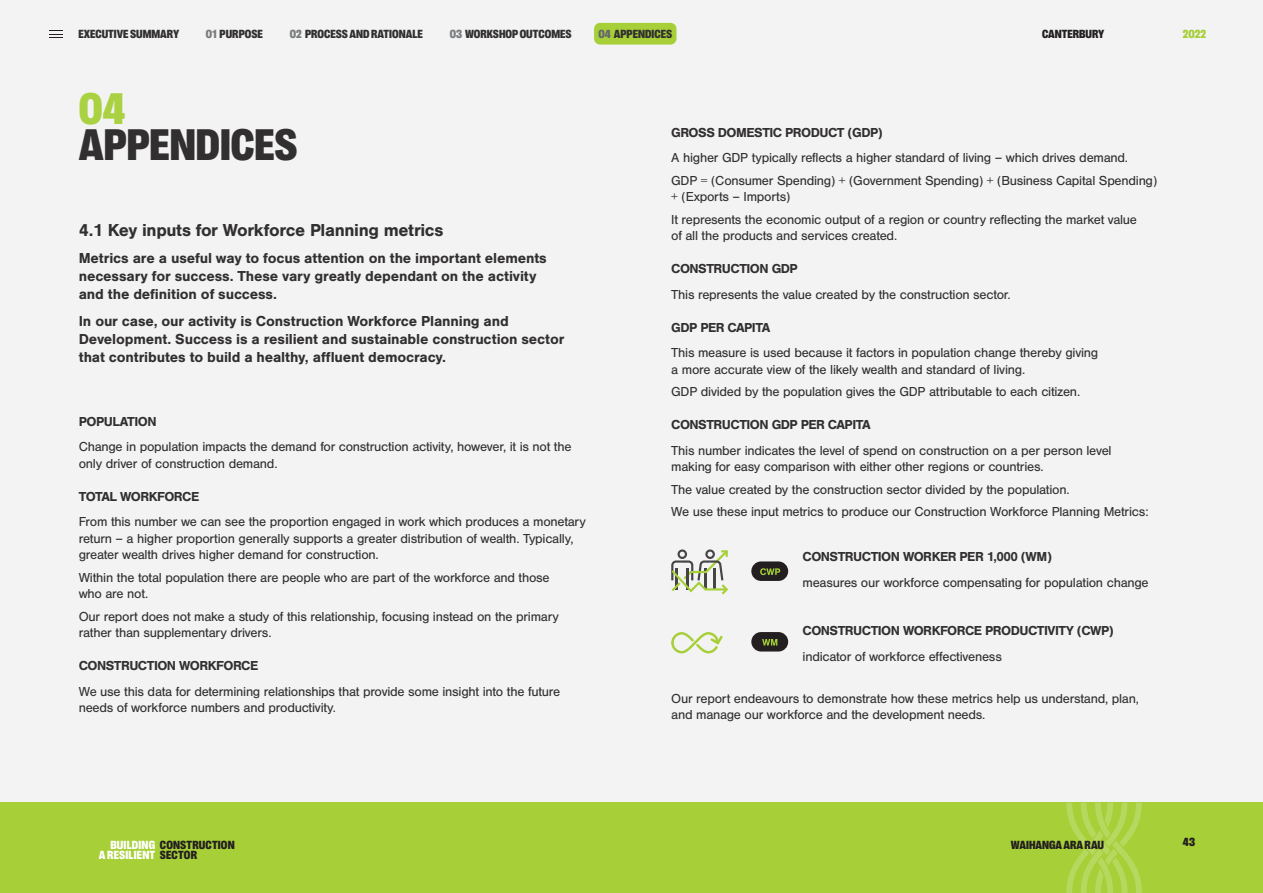
<style>
.page{position:relative;width:1263px;height:893px;background:#f3f3f3}
.page>*{position:absolute;margin:0;border:0;box-sizing:border-box;transform-origin:0 0}
.ƒ_H2{font:900 45px/36px "PP Right Grotesk Compact";color:#312f30}
.H5_Nimbus{font:700 18px "Nimbus San";letter-spacing:-.02em;color:#312f30}
.Body_10_Accent_Bold{font:700 15px/18px "Nimbus San";letter-spacing:-.01em;color:#312f30}
.Body_9{font:13.5px/16.5px "Nimbus San";letter-spacing:-.02em;color:#312f30}
.H6_Nimbus{font:700 13.5px "Nimbus San";letter-spacing:-.04em;color:#312f30}
.t1{font:900 12px "PP Right Grotesk Compact";color:#312f30}
.t2{font:900 12px/10.5px "PP Right Grotesk Compact";letter-spacing:.015em;color:#fff}
.t3{font:900 12px "PP Right Grotesk Compact";color:#231f20}
.t4{font:900 12px "PP Right Grotesk Compact";color:#a6cf38}
.s1{color:#7a7c7e}
.s2{color:#66686a}
.s3{color:#aad142}
.s4{color:#231f20}
</style>
<div class="page">
<div style="left:0;top:802px;width:1263px;height:91px;background:#a6cf38"></div>
<svg style="left:1066px;top:803px;width:76px;height:90px"></svg>
<svg style="left:671px;top:549px;width:57px;height:46px"></svg>
<div style="left:751px;top:561px;width:37px;height:20px;background:#231f20;border-radius:10px"></div>
<svg style="left:760px;top:568px;width:20px;height:7px"></svg>
<svg style="left:671px;top:632px;width:52px;height:21px"></svg>
<div style="left:751px;top:632px;width:37px;height:19px;background:#231f20;border-radius:10px"></div>
<svg style="left:762px;top:639px;width:15px;height:7px"></svg>
<div style="left:594px;top:23px;width:82px;height:22px;background:#a6cf38;border-radius:6px"></div>
<svg style="left:49px;top:34px;width:14px;height:4px"></svg>
<p class="t1" style="left:78px;top:28px;width:102px">EXECUTIVE SUMMARY</p>
<p class="t1" style="left:206px;top:28px;width:58px"><span class="s1">01</span> PURPOSE</p>
<p class="t1" style="left:290px;top:28px;width:134px"><span class="s1">02</span> PROCESS AND RATIONALE</p>
<p class="t1" style="left:450px;top:28px;width:123px"><span class="s1">03</span> WORKSHOP OUTCOMES</p>
<p class="t1" style="left:598px;top:28px;width:75px"><span class="s2">04</span> APPENDICES</p>
<p class="t3" style="left:1042px;top:28px;width:64px">CANTERBURY</p>
<p class="t4" style="left:1183px;top:28px;width:25px">2022</p>
<p class="ƒ_H2" style="left:79px;top:90px;width:220px"><span class="s3">04<br></span>APPENDICES</p>
<p class="H5_Nimbus" style="left:79px;top:220px;width:366px">4.1 Key inputs for Workforce Planning metrics</p>
<p class="Body_10_Accent_Bold" style="left:79px;top:250px;width:470px">Metrics are a useful way to focus attention on the important elements necessary for success. These vary greatly dependant on the activity and the definition of success.</p>
<p class="Body_10_Accent_Bold" style="left:79px;top:313px;width:487px">In our case, our activity is Construction Workforce Planning and<br>Development. Success is a resilient and sustainable construction sector that contributes to build a healthy, affluent democracy.</p>
<p class="H6_Nimbus" style="left:79px;top:413px;width:79px">POPULATION</p>
<p class="Body_9" style="left:79px;top:438px;width:494px">Change in population impacts the demand for construction activity, however, it is not the only driver of construction demand.</p>
<p class="H6_Nimbus" style="left:79px;top:488px;width:122px">TOTAL WORKFORCE</p>
<p class="Body_9" style="left:79px;top:513px;width:509px">From this number we can see the proportion engaged in work which produces a monetary return – a higher proportion generally supports a greater distribution of wealth. Typically, greater wealth drives higher demand for construction.</p>
<p class="Body_9" style="left:79px;top:569px;width:472px">Within the total population there are people who are part of the workforce and those who are not.</p>
<p class="Body_9" style="left:79px;top:608px;width:482px">Our report does not make a study of this relationship, focusing instead on the primary rather than supplementary drivers.</p>
<p class="H6_Nimbus" style="left:79px;top:658px;width:181px">CONSTRUCTION WORKFORCE</p>
<p class="Body_9" style="left:79px;top:683px;width:483px">We use this data for determining relationships that provide some insight into the future needs of workforce numbers and productivity.</p>
<p class="t2" style="left:99px;top:839px;width:137px;text-indent:12px">BUILDING <span class="s4">CONSTRUCTION<br></span>A RESILIENT <span class="s4">SECTOR</span></p>
<p class="H6_Nimbus" style="left:671px;top:125px;width:213px">GROSS DOMESTIC PRODUCT (GDP)</p>
<p class="Body_9" style="left:671px;top:150px;width:458px">A higher GDP typically reflects a higher standard of living – which drives demand.</p>
<p class="Body_9" style="left:671px;top:172px;width:487px">GDP = (Consumer Spending) + (Government Spending) + (Business Capital Spending) + (Exports – Imports)</p>
<p class="Body_9" style="left:671px;top:211px;width:467px">It represents the economic output of a region or country reflecting the market value of all the products and services created.</p>
<p class="H6_Nimbus" style="left:671px;top:261px;width:128px">CONSTRUCTION GDP</p>
<p class="Body_9" style="left:671px;top:286px;width:341px">This represents the value created by the construction sector.</p>
<p class="H6_Nimbus" style="left:671px;top:320px;width:100px">GDP PER CAPITA</p>
<p class="Body_9" style="left:671px;top:345px;width:428px">This measure is used because it factors in population change thereby giving a more accurate view of the likely wealth and standard of living.</p>
<p class="Body_9" style="left:671px;top:384px;width:410px">GDP divided by the population gives the GDP attributable to each citizen.</p>
<p class="H6_Nimbus" style="left:671px;top:417px;width:201px">CONSTRUCTION GDP PER CAPITA</p>
<p class="Body_9" style="left:671px;top:442px;width:442px">This number indicates the level of spend on construction on a per person level making for easy comparison with either other regions or countries.</p>
<p class="Body_9" style="left:671px;top:481px;width:400px">The value created by the construction sector divided by the population.</p>
<p class="Body_9" style="left:671px;top:504px;width:479px">We use these input metrics to produce our Construction Workforce Planning Metrics:</p>
<p class="H6_Nimbus" style="left:802px;top:549px;width:251px">CONSTRUCTION WORKER PER 1,000 (WM)</p>
<p class="Body_9" style="left:802px;top:574px;width:348px">measures our workforce compensating for population change</p>
<p class="H6_Nimbus" style="left:802px;top:623px;width:313px">CONSTRUCTION WORKFORCE PRODUCTIVITY (CWP)</p>
<p class="Body_9" style="left:802px;top:648px;width:201px">indicator of workforce effectiveness</p>
<p class="Body_9" style="left:671px;top:690px;width:469px">Our report endeavours to demonstrate how these metrics help us understand, plan, and manage our workforce and the development needs.</p>
<p class="t3" style="left:1011px;top:839px;width:95px">WAIHANGA ARA RAU</p>
<p class="t3" style="left:1183px;top:835px;width:14px">43</p>
</div>
